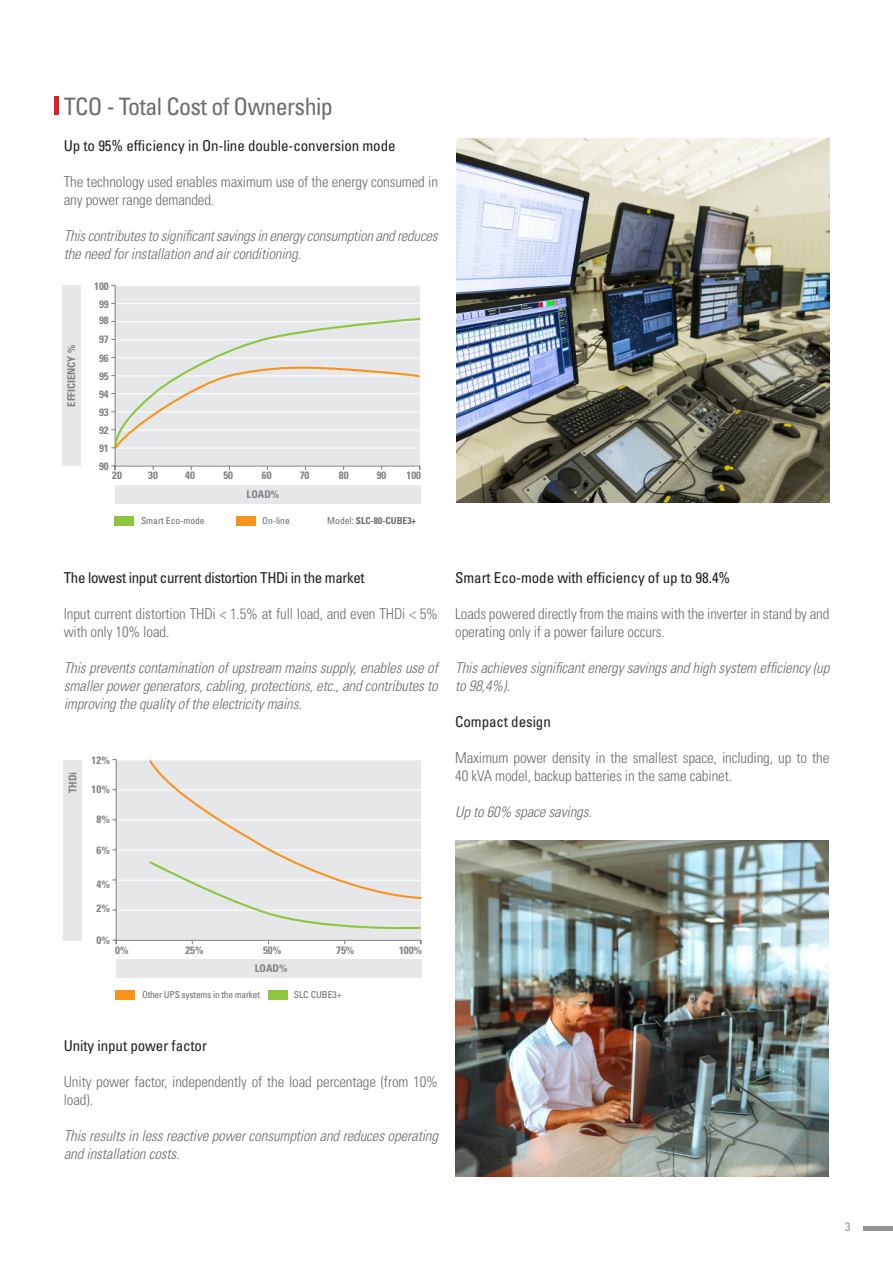
<style>
.page{position:relative;width:893px;height:1263px;background:#fff}
.page>*{position:absolute;margin:0;border:0;box-sizing:border-box;transform-origin:0 0}
.t1{font:condensed 24px "Univers LT Std";letter-spacing:-.025em;color:#6c6d70}
.t2{font:italic 300 condensed 15px/18px "Univers LT Std";letter-spacing:-.01em;color:#6c6d70}
.t3{font:300 condensed 15px/18px "Univers LT Std";letter-spacing:-.01em;color:#6c6d70}
.t4{font:condensed 15px "Univers LT Std";letter-spacing:-.005em;color:#231f20}
.t5{font:condensed 15px "Univers LT Std";letter-spacing:-.025em;color:#231f20}
.t6{font:300 condensed 12px "Univers LT Std";color:#6c6d70}
.t7{font:700 condensed 10.65px/18px "Univers LT Std";color:#808285;text-align:center}
.t8{font:condensed 9.6px "Univers LT Std";letter-spacing:-.025em;color:#6c6d70}
.t9{font:condensed 9.6px "Univers LT Std";color:#6c6d70}
.t10{font:700 condensed 9.6px "Univers LT Std";color:#6c6d70}
.s1{font-weight:400}
</style>
<div class="page">
<div style="left:863px;top:1226px;width:30px;height:5px;background:#939598"></div>
<hr style="left:54px;top:97px;width:4px;height:18px;background:#da2128">
<div style="left:115px;top:286px;width:305px;height:180px;background:#e6e7e9"></div>
<div style="left:114px;top:516px;width:19px;height:9px;background:#8bc63e"></div>
<hr style="left:115px;top:303px;width:305px;height:1px;background:#fff">
<div style="left:63px;top:286px;width:18px;height:180px;background:#e6e7e9"></div>
<div style="left:115px;top:485px;width:305px;height:18px;background:#e6e7e9"></div>
<div style="left:115px;top:466px;width:305px;height:4px;border:1px solid #808285"></div>
<hr style="left:115px;top:285px;width:1px;height:181px;background:#808285">
<svg style="left:111px;top:465px;width:5px;height:5px"></svg>
<div style="left:237px;top:516px;width:19px;height:9px;background:#f7931d"></div>
<svg style="left:111px;top:317px;width:310px;height:133px"></svg>
<div style="left:116px;top:760px;width:305px;height:180px;background:#e6e7e9"></div>
<div style="left:116px;top:990px;width:19px;height:10px;background:#f7931d"></div>
<hr style="left:116px;top:789px;width:305px;height:1px;background:#fff">
<hr style="left:116px;top:819px;width:305px;height:1px;background:#fff">
<hr style="left:116px;top:850px;width:305px;height:1px;background:#fff">
<hr style="left:116px;top:880px;width:305px;height:1px;background:#fff">
<hr style="left:116px;top:910px;width:305px;height:1px;background:#fff">
<div style="left:64px;top:760px;width:18px;height:180px;background:#e6e7e9"></div>
<div style="left:116px;top:959px;width:305px;height:18px;background:#e6e7e9"></div>
<div style="left:116px;top:940px;width:305px;height:5px;border:1px solid #808285"></div>
<hr style="left:116px;top:759px;width:1px;height:181px;background:#808285">
<div style="left:268px;top:990px;width:20px;height:10px;background:#8bc63e"></div>
<svg style="left:148px;top:760px;width:274px;height:170px"></svg>
<img style="left:456px;top:840px;width:373px;height:336px">
<img style="left:457px;top:138px;width:372px;height:365px">
<p class="t1" style="left:64px;top:91px;width:270px">TCO - Total Cost of Ownership</p>
<p class="t4" style="left:64px;top:136px;width:333px">Up to 95% efficiency in On-line double-conversion mode</p>
<p class="t3" style="left:64px;top:172px;width:376px">The technology used enables maximum use of the energy consumed in any power range demanded.</p>
<p class="t2" style="left:64px;top:226px;width:375px">This contributes to significant savings in energy consumption and reduces the need for installation and air conditioning.</p>
<p class="t7" style="left:62px;top:407px;width:63px;rotate:-90deg">EFFICIENCY %</p>
<p class="t7" style="left:94px;top:277px;width:16px">100<br>99</p>
<p class="t7" style="left:99px;top:312px;width:11px">98</p>
<p class="t7" style="left:99px;top:349px;width:11px;text-align:left">96<br>95</p>
<p class="t7" style="left:99px;top:330px;width:11px">97</p>
<p class="t7" style="left:99px;top:385px;width:11px;text-align:justify">94<br>93<br>92</p>
<p class="t7" style="left:99px;top:457px;width:11px">90</p>
<p class="t7" style="left:99px;top:440px;width:11px">91</p>
<p class="t7" style="left:112px;top:466px;width:11px">20</p>
<p class="t7" style="left:148px;top:466px;width:11px">30</p>
<p class="t7" style="left:185px;top:466px;width:11px">40</p>
<p class="t7" style="left:223px;top:466px;width:11px">50</p>
<p class="t7" style="left:262px;top:466px;width:11px">60</p>
<p class="t7" style="left:300px;top:466px;width:11px">70</p>
<p class="t7" style="left:339px;top:466px;width:11px">80</p>
<p class="t7" style="left:377px;top:466px;width:11px">90</p>
<p class="t7" style="left:406px;top:466px;width:16px">100</p>
<p class="t7" style="left:247px;top:485px;width:34px">LOAD%</p>
<p class="t9" style="left:141px;top:514px;width:65px">Smart Eco-mode</p>
<p class="t8" style="left:262px;top:514px;width:29px">On-line</p>
<p class="t10" style="left:327px;top:514px;width:91px"><span class="s1">Model:</span> SLC-80-CUBE3+</p>
<p class="t5" style="left:64px;top:568px;width:302px">The lowest input current distortion THDi in the market</p>
<p class="t3" style="left:64px;top:604px;width:376px">Input current distortion THDi &lt; 1.5% at full load, and even THDi &lt; 5% with only 10% load.</p>
<p class="t2" style="left:64px;top:658px;width:376px;text-align:justify">This prevents contamination of upstream mains supply, enables use of smaller power generators, cabling, protections, etc., and contributes to improving the quality of the electricity mains.</p>
<p class="t7" style="left:63px;top:793px;width:23px;rotate:-90deg">THDi</p>
<p class="t7" style="left:92px;top:751px;width:20px">12%</p>
<p class="t7" style="left:92px;top:780px;width:20px">10%</p>
<p class="t7" style="left:96px;top:810px;width:15px">8%</p>
<p class="t7" style="left:96px;top:841px;width:15px">6%</p>
<p class="t7" style="left:96px;top:876px;width:15px">4%</p>
<p class="t7" style="left:96px;top:899px;width:15px">2%</p>
<p class="t7" style="left:96px;top:931px;width:15px">0%</p>
<p class="t7" style="left:115px;top:941px;width:15px">0%</p>
<p class="t7" style="left:185px;top:941px;width:20px">25%</p>
<p class="t7" style="left:263px;top:941px;width:20px">50%</p>
<p class="t7" style="left:336px;top:941px;width:20px">75%</p>
<p class="t7" style="left:399px;top:941px;width:25px">100%</p>
<p class="t7" style="left:255px;top:959px;width:34px">LOAD%</p>
<p class="t8" style="left:142px;top:988px;width:120px">Other UPS systems in the market</p>
<p class="t9" style="left:294px;top:988px;width:49px">SLC CUBE3+</p>
<p class="t4" style="left:455px;top:568px;width:277px">Smart Eco-mode with efficiency of up to 98.4%</p>
<p class="t3" style="left:455px;top:604px;width:376px">Loads powered directly from the mains with the inverter in stand by and operating only if a power failure occurs.</p>
<p class="t2" style="left:455px;top:658px;width:376px">This achieves significant energy savings and high system efficiency (up to 98,4%).</p>
<p class="t4" style="left:455px;top:712px;width:97px">Compact design</p>
<p class="t3" style="left:455px;top:748px;width:376px">Maximum power density in the smallest space, including, up to the<br>40 kVA model, backup batteries in the same cabinet.</p>
<p class="t2" style="left:455px;top:802px;width:138px">Up to 60% space savings.</p>
<p class="t4" style="left:64px;top:1036px;width:145px">Unity input power factor</p>
<p class="t3" style="left:64px;top:1072px;width:376px">Unity power factor, independently of the load percentage (from 10% load).</p>
<p class="t2" style="left:64px;top:1126px;width:376px">This results in less reactive power consumption and reduces operating and installation costs.</p>
<p class="t6" style="left:845px;top:1219px;width:7px">3</p>
</div>
